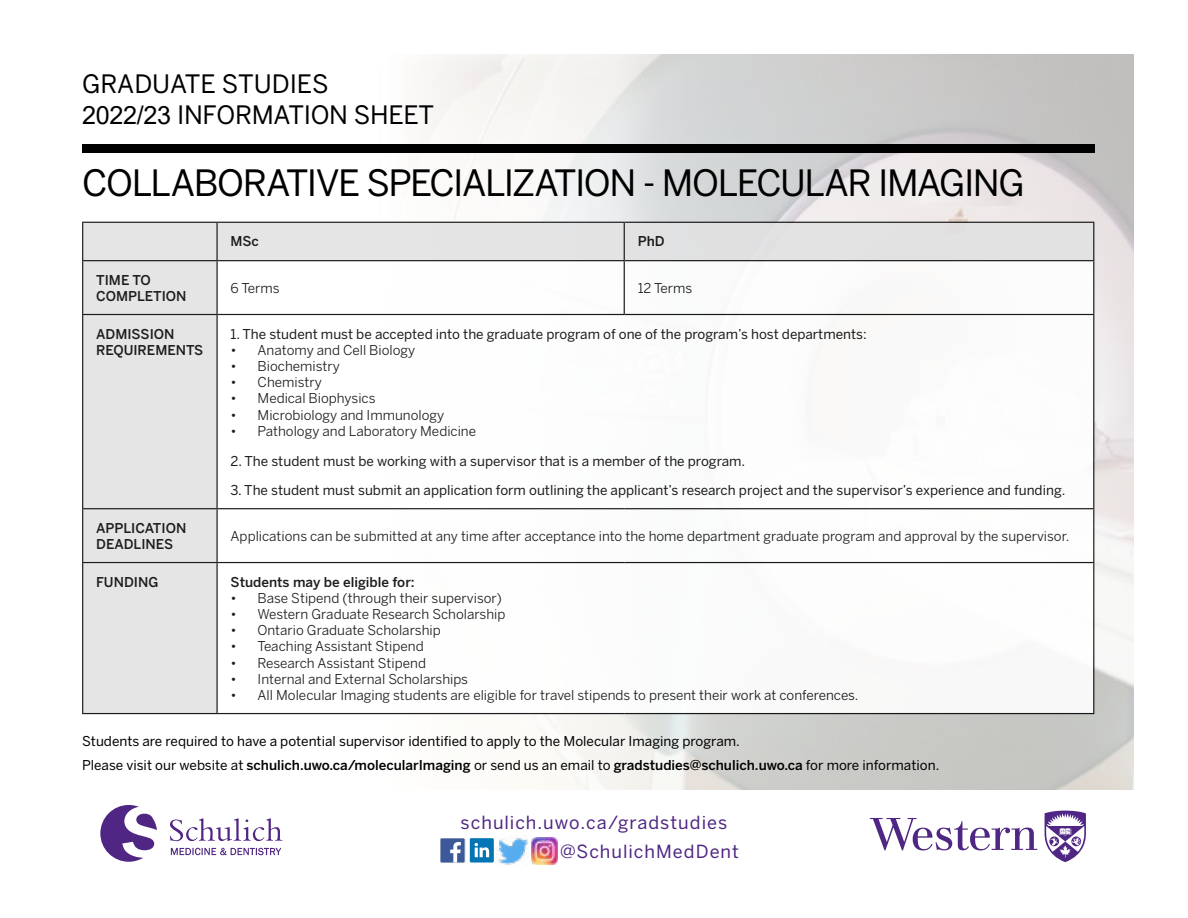
<style>
.page{position:relative;width:1188px;height:918px;background:#fff}
.page>*{position:absolute;margin:0;border:0;box-sizing:border-box;transform-origin:0 0}
.t1{font:36px "Benton Sans";letter-spacing:-.04em;color:#000}
.t2{font:25.2px/30.2px "Benton Sans";letter-spacing:-.015em;color:#000}
.t3{font:18px/28.5px "Benton Sans";letter-spacing:.055em;color:#4f2683}
.t4{font:13.5px "Benton Sans";color:#000}
.t5{font:13.5px/23.7px "Benton Sans";color:#000}
.t6{font:500 13.5px/16.2px "Benton Sans";color:#000}
.s1{font-family:"Arial"}
.s2{font-weight:500}
</style>
<div class="page">
<svg style="left:100px;top:805px;width:57px;height:57px"></svg>
<svg style="left:170px;top:818px;width:112px;height:23px"></svg>
<svg style="left:171px;top:848px;width:110px;height:7px"></svg>
<svg style="left:870px;top:818px;width:167px;height:32px"></svg>
<svg style="left:1044px;top:811px;width:42px;height:51px"></svg>
<img style="left:82px;top:54px;width:1052px;height:735px">
<div style="left:440px;top:838px;width:25px;height:25px;background:#3c5a99"></div>
<svg style="left:450px;top:842px;width:11px;height:21px"></svg>
<img style="left:497px;top:836px;width:37px;height:29px">
<img style="left:531px;top:837px;width:26px;height:27px">
<svg style="left:470px;top:838px;width:24px;height:25px"></svg>
<div style="left:82px;top:144px;width:1012px;height:8px;background:#000"></div>
<div style="left:83px;top:223px;width:1010px;height:490px;background:#e5e5e6"></div>
<svg style="left:218px;top:261px;width:875px;height:452px"></svg>
<hr style="left:82px;top:222px;width:135px;height:1px;background:#000">
<hr style="left:82px;top:223px;width:1px;height:37px;background:#000">
<hr style="left:217px;top:222px;width:407px;height:1px;background:#000">
<hr style="left:216px;top:223px;width:2px;height:37px;background:#000">
<hr style="left:624px;top:222px;width:470px;height:1px;background:#000">
<hr style="left:624px;top:223px;width:1px;height:37px;background:#000">
<hr style="left:1093px;top:223px;width:1px;height:37px;background:#000">
<hr style="left:82px;top:260px;width:135px;height:1px;background:#000">
<hr style="left:82px;top:261px;width:1px;height:53px;background:#000">
<hr style="left:217px;top:260px;width:407px;height:1px;background:#000">
<hr style="left:216px;top:261px;width:2px;height:53px;background:#000">
<hr style="left:624px;top:260px;width:470px;height:1px;background:#000">
<hr style="left:624px;top:261px;width:1px;height:53px;background:#000">
<hr style="left:1093px;top:261px;width:1px;height:53px;background:#000">
<hr style="left:82px;top:314px;width:135px;height:1px;background:#000">
<hr style="left:82px;top:315px;width:1px;height:193px;background:#000">
<hr style="left:217px;top:314px;width:407px;height:1px;background:#000">
<hr style="left:216px;top:315px;width:2px;height:193px;background:#000">
<hr style="left:624px;top:314px;width:470px;height:1px;background:#000">
<hr style="left:1093px;top:315px;width:1px;height:193px;background:#000">
<hr style="left:82px;top:508px;width:135px;height:1px;background:#000">
<hr style="left:82px;top:509px;width:1px;height:53px;background:#000">
<hr style="left:217px;top:508px;width:407px;height:1px;background:#000">
<hr style="left:216px;top:509px;width:2px;height:53px;background:#000">
<hr style="left:624px;top:508px;width:470px;height:1px;background:#000">
<hr style="left:1093px;top:509px;width:1px;height:53px;background:#000">
<hr style="left:82px;top:562px;width:135px;height:1px;background:#000">
<hr style="left:82px;top:563px;width:1px;height:150px;background:#000">
<hr style="left:217px;top:562px;width:407px;height:1px;background:#000">
<hr style="left:216px;top:563px;width:2px;height:150px;background:#000">
<hr style="left:624px;top:562px;width:470px;height:1px;background:#000">
<hr style="left:1093px;top:563px;width:1px;height:150px;background:#000">
<hr style="left:82px;top:713px;width:135px;height:1px;background:#000">
<hr style="left:217px;top:713px;width:407px;height:1px;background:#000">
<hr style="left:624px;top:713px;width:470px;height:1px;background:#000">
<h2 class="t2" style="left:82px;top:69px;width:354px">GRADUATE STUDIES<br><span class="s1">2022/23</span> INFORMATION SHEET</h2>
<h1 class="t1" style="left:82px;top:162px;width:944px">COLLABORATIVE SPECIALIZATION - MOLECULAR IMAGING</h1>
<p class="t6" style="left:231px;top:233px;width:30px">MSc</p>
<p class="t6" style="left:638px;top:233px;width:28px">PhD</p>
<p class="t6" style="left:96px;top:272px;width:92px">TIME TO<br>COMPLETION</p>
<p class="t4" style="left:231px;top:280px;width:51px">6 Terms</p>
<p class="t4" style="left:638px;top:280px;width:56px">12 Terms</p>
<p class="t6" style="left:96px;top:325px;width:109px">ADMISSION<br>REQUIREMENTS</p>
<p class="t5" style="left:231px;top:322px;width:638px">1. The student must be accepted into the graduate program of one of the program’s host departments:</p>
<p class="t4" style="left:231px;top:342px;width:186px">• Anatomy and Cell Biology</p>
<p class="t4" style="left:231px;top:358px;width:111px">• Biochemistry</p>
<p class="t4" style="left:231px;top:374px;width:93px">• Chemistry</p>
<p class="t4" style="left:231px;top:391px;width:146px">• Medical Biophysics</p>
<p class="t4" style="left:231px;top:407px;width:215px">• Microbiology and Immunology</p>
<p class="t4" style="left:231px;top:423px;width:247px">• Pathology and Laboratory Medicine</p>
<p class="t5" style="left:231px;top:449px;width:516px">2. The student must be working with a supervisor that is a member of the program.</p>
<p class="t5" style="left:231px;top:478px;width:836px">3. The student must submit an application form outlining the applicant’s research project and the supervisor’s experience and funding.</p>
<p class="t6" style="left:96px;top:520px;width:92px">APPLICATION<br>DEADLINES</p>
<p class="t4" style="left:231px;top:528px;width:840px">Applications can be submitted at any time after acceptance into the home department graduate program and approval by the supervisor.</p>
<p class="t6" style="left:96px;top:573px;width:64px">FUNDING</p>
<p class="t6" style="left:231px;top:573px;width:186px">Students may be eligible for:</p>
<p class="t4" style="left:231px;top:590px;width:273px">• Base Stipend (through their supervisor)</p>
<p class="t4" style="left:231px;top:606px;width:276px">• Western Graduate Research Scholarship</p>
<p class="t4" style="left:231px;top:622px;width:212px">• Ontario Graduate Scholarship</p>
<p class="t4" style="left:231px;top:639px;width:195px">• Teaching Assistant Stipend</p>
<p class="t4" style="left:231px;top:655px;width:197px">• Research Assistant Stipend</p>
<p class="t4" style="left:231px;top:671px;width:239px">• Internal and External Scholarships</p>
<p class="t4" style="left:231px;top:687px;width:629px">• All Molecular Imaging students are eligible for travel stipends to present their work at conferences.</p>
<p class="t5" style="left:82px;top:729px;width:859px">Students are required to have a potential supervisor identified to apply to the Molecular Imaging program.<br>Please visit our website at <span class="s2">schulich.uwo.ca/molecularImaging</span> or send us an email to <span class="s2">gradstudies@schulich.uwo.ca</span> for more information.</p>
<h3 class="t3" style="left:560px;top:808px;width:180px;text-indent:-99px">schulich.uwo.ca/gradstudies @SchulichMedDent</h3>
</div>
